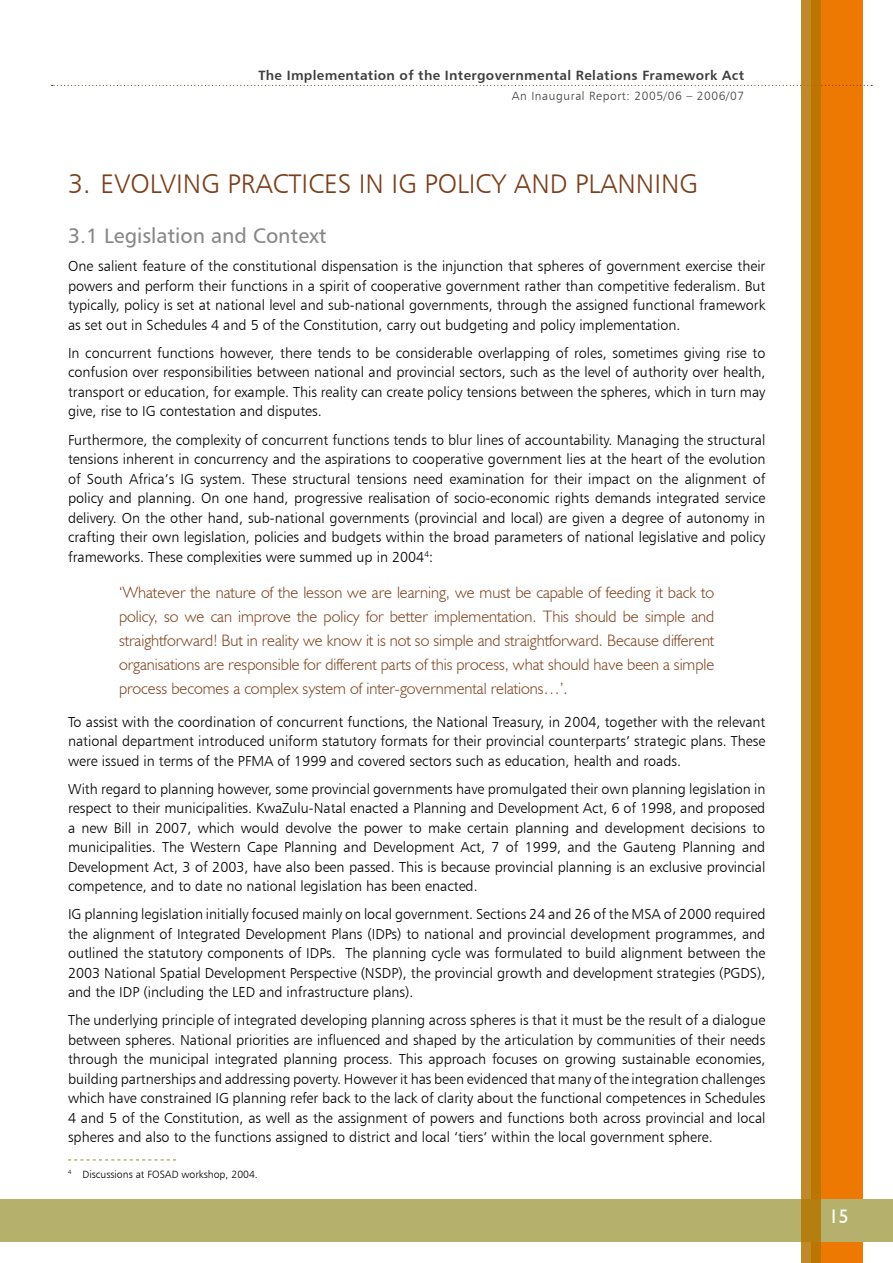
<style>
.page{position:relative;width:893px;height:1263px;background:#fff}
.page>*{position:absolute;margin:0;border:0;box-sizing:border-box;transform-origin:0 0}
.t1{font:27px "Humanist 777 BT Light B";color:#7b3f1a}
.t2{font:21px "Humanist 777 BT Roman B";color:#878889}
.t3{font:19.65px "Humanist 521 BT";color:#fff}
.t4{font:300 16.5px/24px "Humanist 521 BT";color:#7b3f1a;text-align:justify}
.t5{font:14.4px/19.5px "Humanist 777 BT Light B";color:#000;text-align:justify}
.t6{font:13.5px "Humanist 777 BT Bold B";letter-spacing:.025em;color:#3e3e40}
.t7{font:12px "Humanist 777 BT Light B";letter-spacing:.05em;color:#3e3e40}
.t8{font:10.5px "Humanist 777 BT Light B";color:#000}
</style>
<div class="page">
<hr style="left:0;top:21px;width:1px;height:84px;background:#b5b16c">
<div style="left:811px;top:0;width:51px;height:1263px;background:#ed7802"></div>
<svg style="left:52px;top:85px;width:820px;height:1px"></svg>
<div style="left:0;top:1199px;width:893px;height:42px;background:#b5b16c"></div>
<svg style="left:801px;top:0;width:20px;height:1263px"></svg>
<svg style="left:68px;top:1159px;width:108px;height:1px"></svg>
<p class="t6" style="left:258px;top:67px;width:487px">The Implementation of the Intergovernmental Relations Framework Act</p>
<p class="t7" style="left:512px;top:88px;width:234px">An Inaugural Report: 2005/06 – 2006/07</p>
<h1 class="t1" style="left:68px;top:167px;width:39px">3. evo</h1>
<h1 class="t1" style="left:150px;top:167px;width:26px">lving</h1>
<h1 class="t1" style="left:227px;top:167px;width:305px">PRACTICES in IG po licy and</h1>
<h1 class="t1" style="left:575px;top:167px;width:42px">planning</h1>
<h2 class="t2" style="left:68px;top:223px;width:260px">3.1 Legislation and Context</h2>
<p class="t5" style="left:68px;top:256px;width:699px">One salient feature of the constitutional dispensation is the injunction that spheres of government exercise their powers and perform their functions in a spirit of cooperative government rather than competitive federalism. But typically, policy is set at national level and sub-national governments, through the assigned functional framework as set out in Schedules 4 and 5 of the Constitution, carry out budgeting and policy implementation.</p>
<p class="t5" style="left:68px;top:343px;width:699px">In concurrent functions however, there tends to be considerable overlapping of roles, sometimes giving rise to confusion over responsibilities between national and provincial sectors, such as the level of authority over health, transport or education, for example. This reality can create policy tensions between the spheres, which in turn may give, rise to IG contestation and disputes.</p>
<p class="t5" style="left:68px;top:429px;width:699px">Furthermore, the complexity of concurrent functions tends to blur lines of accountability. Managing the structural tensions inherent in concurrency and the aspirations to cooperative government lies at the heart of the evolution of South Africa’s IG system. These structural tensions need examination for their impact on the alignment of policy and planning. On one hand, progressive realisation of socio-economic rights demands integrated service delivery. On the other hand, sub-national governments (provincial and local) are given a degree of autonomy in crafting their own legislation, policies and budgets within the broad parameters of national legislative and policy frameworks. These complexities were summed up in 2004 :</p>
<p class="t4" style="left:119px;top:580px;width:597px">‘Whatever the nature of the lesson we are learning, we must be capable of feeding it back to policy, so we can improve the policy for better implementation. This should be simple and straightforward! But in reality we know it is not so simple and straightforward. Because different organisations are responsible for different parts of this process, what should have been a simple process becomes a complex system of inter-governmental relations…’.</p>
<p class="t5" style="left:68px;top:711px;width:699px">To assist with the coordination of concurrent functions, the National Treasury, in 2004, together with the relevant national department introduced uniform statutory formats for their provincial counterparts’ strategic plans. These were issued in terms of the PFMA of 1999 and covered sectors such as education, health and roads.</p>
<p class="t5" style="left:68px;top:778px;width:699px">With regard to planning however, some provincial governments have promulgated their own planning legislation in respect to their municipalities. KwaZulu-Natal enacted a Planning and Development Act, 6 of 1998, and proposed a new Bill in 2007, which would devolve the power to make certain planning and development decisions to municipalities. The Western Cape Planning and Development Act, 7 of 1999, and the Gauteng Planning and Development Act, 3 of 2003, have also been passed. This is because provincial planning is an exclusive provincial competence, and to date no national legislation has been enacted.</p>
<p class="t5" style="left:68px;top:904px;width:699px">IG planning legislation initially focused mainly on local government. Sections 24 and 26 of the MSA of 2000 required the alignment of Integrated Development Plans (IDPs) to national and provincial development programmes, and outlined the statutory components of IDPs. The planning cycle was formulated to build alignment between the 2003 National Spatial Development Perspective (NSDP), the provincial growth and development strategies (PGDS), and the IDP (including the LED and infrastructure plans).</p>
<p class="t5" style="left:68px;top:1010px;width:699px">The underlying principle of integrated developing planning across spheres is that it must be the result of a dialogue between spheres. National priorities are influenced and shaped by the articulation by communities of their needs through the municipal integrated planning process. This approach focuses on growing sustainable economies, building partnerships and addressing poverty. However it has been evidenced that many of the integration challenges which have constrained IG planning refer back to the lack of clarity about the functional competences in Schedules 4 and 5 of the Constitution, as well as the assignment of powers and functions both across provincial and local spheres and also to the functions assigned to district and local ‘tiers’ within the local government sphere.</p>
<p class="t8" style="left:82px;top:1168px;width:177px">Discussions at FOSAD workshop, 2004.</p>
<h3 class="t3" style="left:829px;top:1204px;width:21px">15</h3>
</div>
